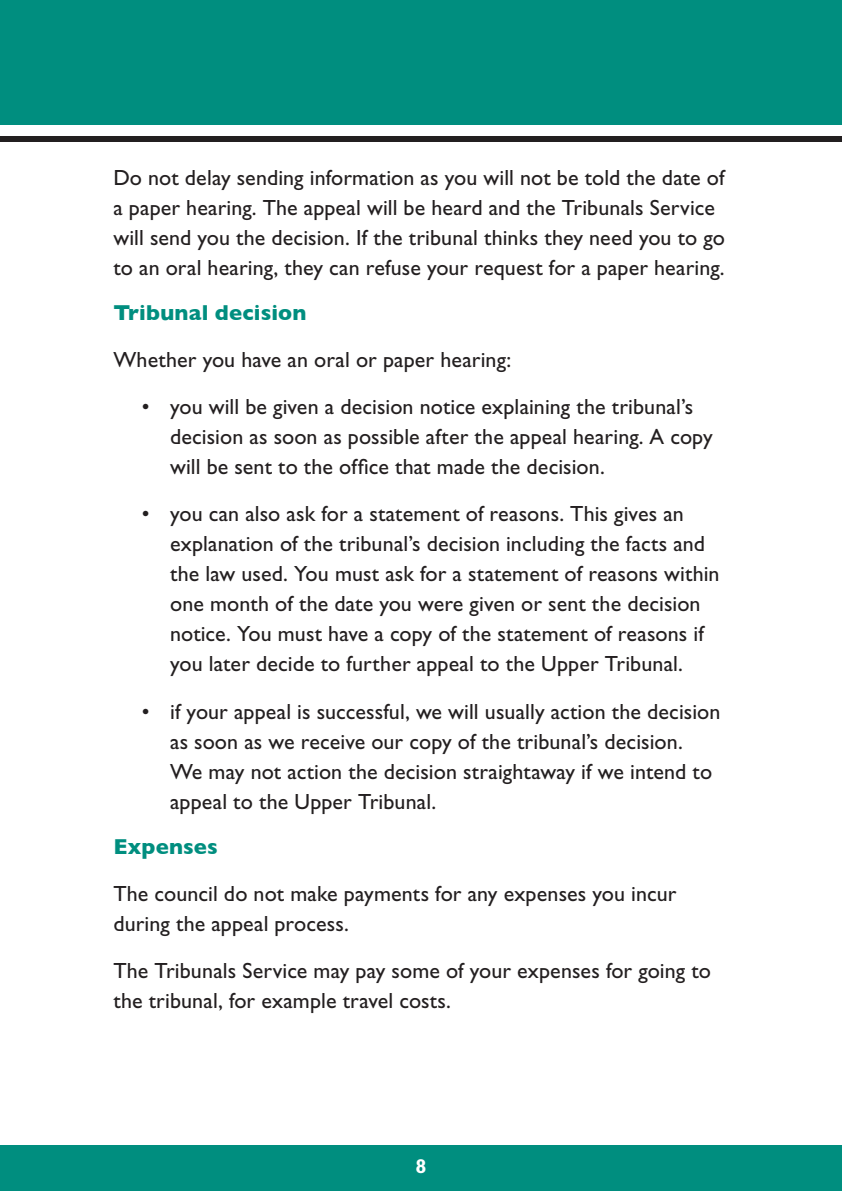
<style>
.page{position:relative;width:842px;height:1191px;background:#fff}
.page>*{position:absolute;margin:0;border:0;box-sizing:border-box;transform-origin:0 0}
.t1{font:22px/30px "Gill Sans Std";letter-spacing:.005em;color:#231f20}
.t2{font:700 22px "Gill Sans";letter-spacing:.01em;color:#008e7f}
.t3{font:700 20px "Gill Sans Std";color:#fff}
</style>
<div class="page">
<div style="left:0;top:0;width:842px;height:125px;background:#008e7f"></div>
<div style="left:0;top:1145px;width:842px;height:46px;background:#008e7f"></div>
<div style="left:0;top:136px;width:842px;height:6px;background:#231f20"></div>
<p class="t1" style="left:113px;top:163px;width:613px">Do not delay sending information as you will not be told the date of a paper hearing. The appeal will be heard and the Tribunals Service will send you the decision. If the tribunal thinks they need you to go to an oral hearing, they can refuse your request for a paper hearing.</p>
<p class="t2" style="left:113px;top:295px;width:195px">Tribunal decision</p>
<p class="t1" style="left:113px;top:345px;width:399px">Whether you have an oral or paper hearing:</p>
<p class="t1" style="left:170px;top:392px;width:544px;text-indent:-28px">• you will be given a decision notice explaining the tribunal’s decision as soon as possible after the appeal hearing. A copy will be sent to the office that made the decision.</p>
<p class="t1" style="left:170px;top:499px;width:551px;text-indent:-28px">• you can also ask for a statement of reasons. This gives an explanation of the tribunal’s decision including the facts and the law used. You must ask for a statement of reasons within one month of the date you were given or sent the decision notice. You must have a copy of the statement of reasons if you later decide to further appeal to the Upper Tribunal.</p>
<p class="t1" style="left:170px;top:696px;width:552px;text-indent:-28px">• if your appeal is successful, we will usually action the decision as soon as we receive our copy of the tribunal’s decision.<br>We may not action the decision straightaway if we intend to appeal to the Upper Tribunal.</p>
<p class="t2" style="left:113px;top:828px;width:106px">Expenses</p>
<p class="t1" style="left:113px;top:878px;width:565px">The council do not make payments for any expenses you incur during the appeal process.</p>
<p class="t1" style="left:113px;top:955px;width:599px">The Tribunals Service may pay some of your expenses for going to the tribunal, for example travel costs.</p>
<p class="t3" style="left:415px;top:1154px;width:13px">8</p>
</div>
